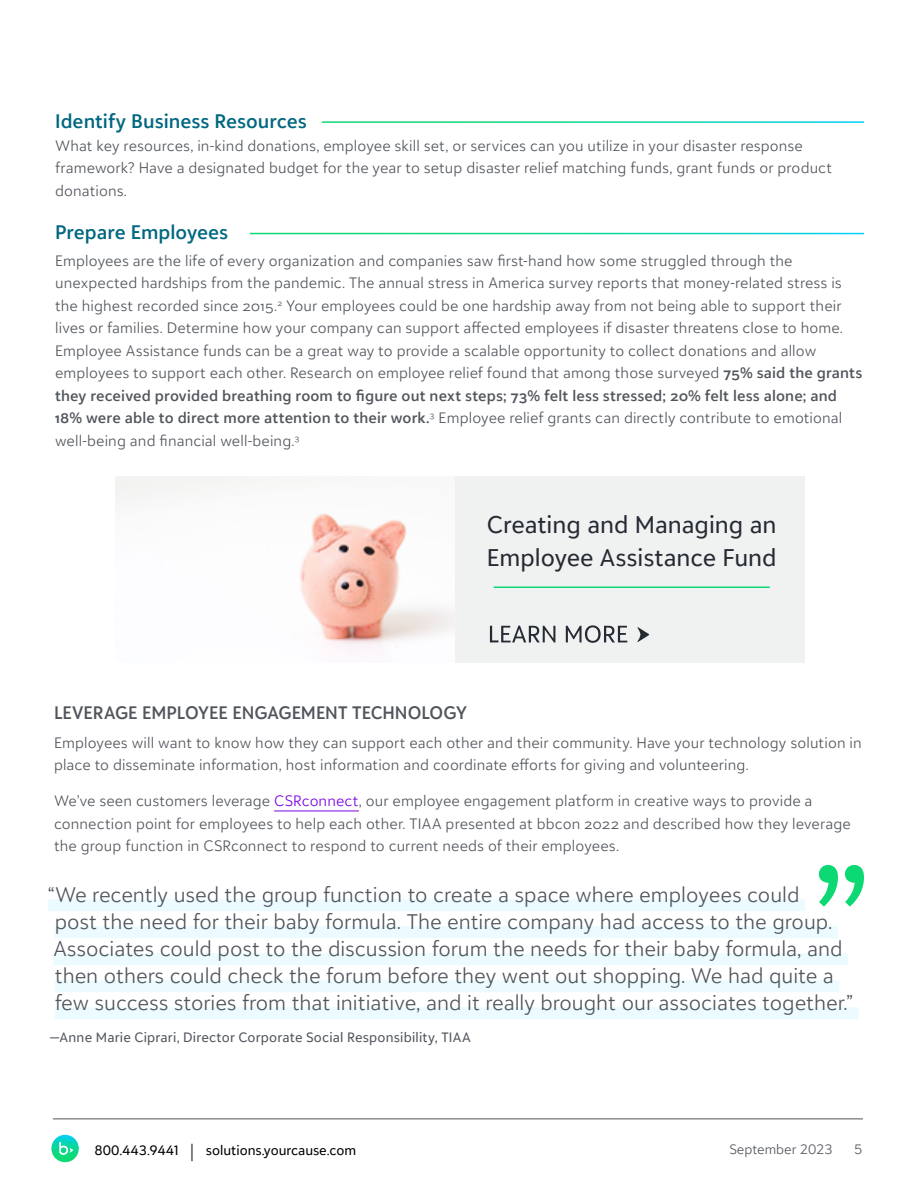
<style>
.page{position:relative;width:918px;height:1188px;background:#fff}
.page>*{position:absolute;margin:0;border:0;box-sizing:border-box;transform-origin:0 0}
.t1{font:24px/33px "Blackbaud Sans";color:#252b33}
.t2{font:300 21px/27px "Blackbaud Sans";color:#51555c}
.t3{font:600 19.5px "BLKB Sans";letter-spacing:.005em;color:#006880}
.t4{font:600 18px "Blackbaud Sans";color:#51555c}
.t5{font:300 15px/22.5px "Blackbaud Sans";letter-spacing:.01em;color:#51555c}
.t6{font:13.5px "BLKB Sans";letter-spacing:.015em;color:#51555c}
.t7{font:13.5px "BLKB Sans";color:#000}
.t8{font:300 13.5px "BLKB Sans";color:#51555c}
.s1{font-weight:600}
.s2{color:#7a04dd}
.s3{font-weight:300;font-size:20.25px}
</style>
<div class="page">
<hr style="left:53px;top:1119px;width:810px;height:1px;background:#51555c">
<svg style="left:51px;top:1135px;width:28px;height:27px"></svg>
<svg style="left:59px;top:1142px;width:15px;height:13px"></svg>
<hr style="left:274px;top:810px;width:85px;height:1px;background:#7a04dd">
<div style="left:455px;top:476px;width:350px;height:187px;background:#f0f1f1"></div>
<hr style="left:494px;top:587px;width:276px;height:1px;background:#0cd973">
<svg style="left:490px;top:626px;width:65px;height:16px"></svg>
<svg style="left:566px;top:625px;width:61px;height:18px"></svg>
<svg style="left:637px;top:627px;width:13px;height:15px"></svg>
<img style="left:115px;top:476px;width:340px;height:174px">
<div style="left:48px;top:899px;width:757px;height:12px;background:#ebfbff"></div>
<div style="left:55px;top:926px;width:783px;height:12px;background:#ebfbff"></div>
<div style="left:54px;top:953px;width:794px;height:12px;background:#ebfbff"></div>
<div style="left:55px;top:980px;width:784px;height:12px;background:#ebfbff"></div>
<div style="left:55px;top:1007px;width:804px;height:12px;background:#ebfbff"></div>
<svg style="left:819px;top:865px;width:45px;height:42px"></svg>
<h3 class="t3" style="left:55px;top:109px;width:253px">Identify Business Resources</h3>
<p class="t5" style="left:55px;top:134px;width:779px">What key resources, in-kind donations, employee skill set, or services can you utilize in your disaster response framework? Have a designated budget for the year to setup disaster relief matching funds, grant funds or product donations.</p>
<h3 class="t3" style="left:55px;top:219px;width:174px">Prepare Employees</h3>
<p class="t5" style="left:55px;top:249px;width:809px">Employees are the life of every organization and companies saw first-hand how some struggled through the unexpected hardships from the pandemic. The annual stress in America survey reports that money-related stress is the highest recorded since 2015.<sup>2</sup> Your employees could be one hardship away from not being able to support their lives or families. Determine how your company can support affected employees if disaster threatens close to home.<br>Employee Assistance funds can be a great way to provide a scalable opportunity to collect donations and allow employees to support each other. Research on employee relief found that among those surveyed <span class="s1">75% said the grants they received provided breathing room to figure out next steps; 73% felt less stressed; 20% felt less alone; and 18% were able to direct more attention to their work.</span><sup>3</sup> Employee relief grants can directly contribute to emotional well-being and financial well-being.<sup>3</sup></p>
<h1 class="t1" style="left:487px;top:508px;width:291px">Creating and Managing an<br>Employee Assistance Fund</h1>
<p class="t4" style="left:54px;top:701px;width:415px">LEVERAGE EMPLOYEE ENGAGEMENT TECHNOLOGY</p>
<p class="t5" style="left:54px;top:731px;width:809px">Employees will want to know how they can support each other and their community. Have your technology solution in place to disseminate information, host information and coordinate efforts for giving and volunteering.</p>
<p class="t5" style="left:54px;top:790px;width:798px">We’ve seen customers leverage <span class="s2">CSRconnect</span>, our employee engagement platform in creative ways to provide a connection point for employees to help each other. TIAA presented at bbcon 2022 and described how they leverage the group function in CSRconnect to respond to current needs of their employees.</p>
<p class="t2" style="left:48px;top:881px;width:807px">“We recently used the group function to create a space where employees could<br>post the need for their baby formula. The entire company had access to the group.<br>Associates could post to the discussion forum the needs for their baby formula, and then others could check the forum before they went out shopping. We had quite a few success stories from that initiative, and it really brought our associates together.”</p>
<p class="t6" style="left:50px;top:1029px;width:423px">—Anne Marie Ciprari, Director Corporate Social Responsibility, TIAA</p>
<p class="t7" style="left:94px;top:1142px;width:86px">800.443.9441</p>
<p class="t8" style="left:729px;top:1141px;width:105px">September 2023</p>
<p class="t8" style="left:854px;top:1141px;width:10px">5</p>
<p class="t7" style="left:189px;top:1142px;width:169px"><span class="s3">|</span> solutions.yourcause.com</p>
</div>
